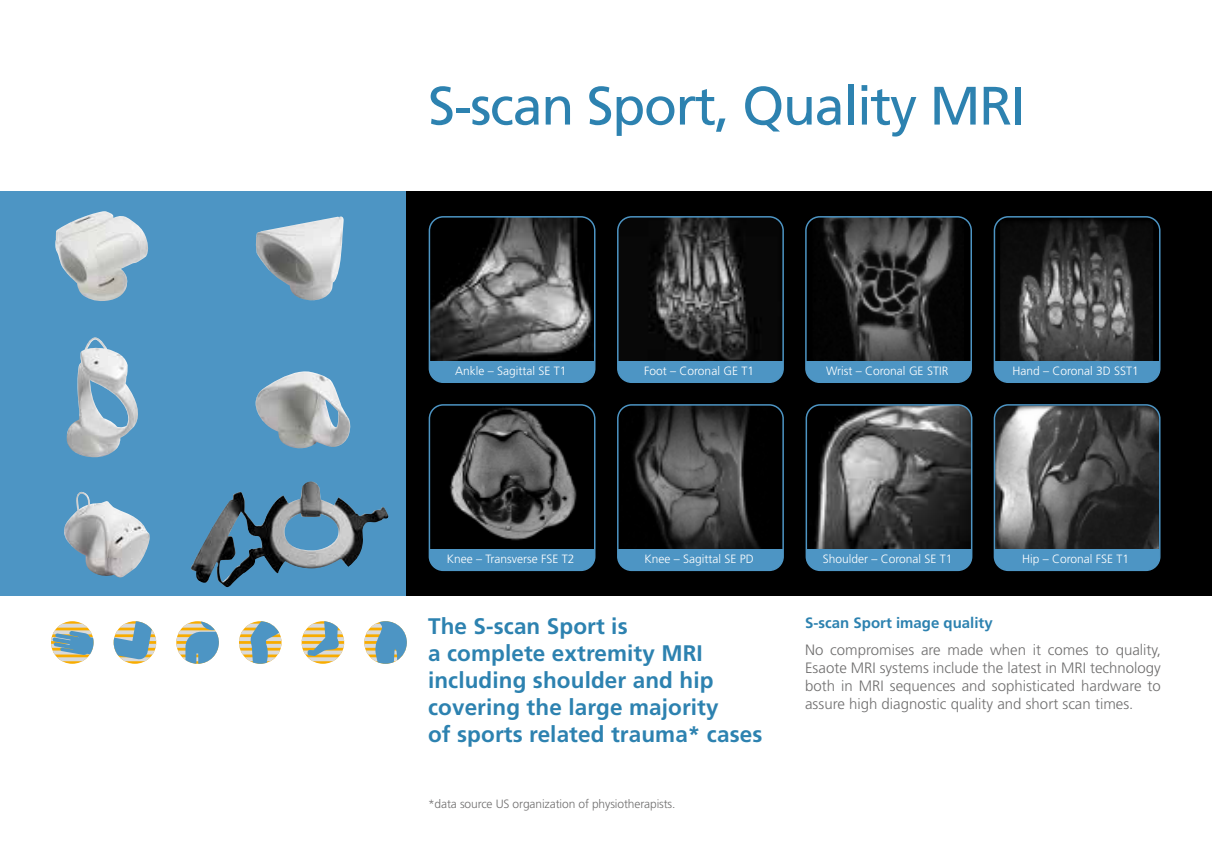
<style>
.page{position:relative;width:1212px;height:851px;background:#fff}
.page>*{position:absolute;margin:0;border:0;box-sizing:border-box;transform-origin:0 0}
.t1{font:54px "Frutiger";letter-spacing:-.025em;color:#2d82b0}
.t2{font:700 22.5px/27px "Frutiger";letter-spacing:.005em;color:#2d82b0}
.t3{font:300 15px/18px "Frutiger";color:#706f6f;text-align:justify}
.t4{font:700 15px "Frutiger";color:#2d82b0}
.t5{font:300 12px "Frutiger";color:#fff}
.t6{font:300 12px "Frutiger";letter-spacing:-.01em;color:#706f6f}
</style>
<div class="page">
<div style="left:0;top:191px;width:407px;height:404px;background:#4d95c4"></div>
<div style="left:407px;top:191px;width:805px;height:404px;background:#000"></div>
<img style="left:429px;top:217px;width:166px;height:144px">
<div style="left:429px;top:361px;width:166px;height:21px;background:#4d95c4"></div>
<div style="left:429px;top:216px;width:166px;height:167px;border:2px solid #4d95c4;border-radius:14px"></div>
<img style="left:450px;top:407px;width:127px;height:134px">
<div style="left:429px;top:549px;width:166px;height:21px;background:#4d95c4"></div>
<div style="left:429px;top:404px;width:166px;height:167px;border:2px solid #4d95c4;border-radius:14px"></div>
<img style="left:618px;top:405px;width:165px;height:144px">
<div style="left:618px;top:549px;width:165px;height:21px;background:#4d95c4"></div>
<div style="left:617px;top:404px;width:167px;height:167px;border:2px solid #4d95c4;border-radius:14px"></div>
<img style="left:808px;top:405px;width:164px;height:144px">
<div style="left:806px;top:549px;width:166px;height:21px;background:#4d95c4"></div>
<div style="left:805px;top:404px;width:167px;height:167px;border:2px solid #4d95c4;border-radius:14px"></div>
<img style="left:994px;top:405px;width:166px;height:144px">
<div style="left:994px;top:549px;width:166px;height:21px;background:#4d95c4"></div>
<div style="left:994px;top:404px;width:166px;height:167px;border:2px solid #4d95c4;border-radius:14px"></div>
<img style="left:618px;top:217px;width:165px;height:144px">
<div style="left:618px;top:361px;width:165px;height:21px;background:#4d95c4"></div>
<div style="left:617px;top:216px;width:167px;height:167px;border:2px solid #4d95c4;border-radius:14px"></div>
<img style="left:812px;top:217px;width:152px;height:144px">
<div style="left:806px;top:361px;width:165px;height:21px;background:#4d95c4"></div>
<div style="left:805px;top:216px;width:167px;height:167px;border:2px solid #4d95c4;border-radius:14px"></div>
<img style="left:1000px;top:217px;width:153px;height:144px">
<div style="left:994px;top:361px;width:166px;height:21px;background:#4d95c4"></div>
<div style="left:994px;top:216px;width:166px;height:167px;border:2px solid #4d95c4;border-radius:14px"></div>
<img style="left:255px;top:371px;width:96px;height:78px">
<img style="left:64px;top:492px;width:86px;height:86px">
<img style="left:55px;top:211px;width:93px;height:90px">
<img style="left:256px;top:216px;width:88px;height:84px">
<img style="left:67px;top:337px;width:71px;height:121px">
<img style="left:191px;top:481px;width:198px;height:107px">
<svg style="left:51px;top:621px;width:43px;height:42px"></svg>
<svg style="left:51px;top:623px;width:43px;height:38px"></svg>
<div style="left:114px;top:621px;width:42px;height:42px;background:#f0b83a;border-radius:50%"></div>
<svg style="left:114px;top:621px;width:42px;height:40px"></svg>
<svg style="left:176px;top:621px;width:43px;height:42px"></svg>
<svg style="left:364px;top:621px;width:43px;height:42px"></svg>
<svg style="left:239px;top:621px;width:42px;height:42px"></svg>
<div style="left:302px;top:621px;width:42px;height:42px;background:#f0b83a;border-radius:50%"></div>
<svg style="left:302px;top:621px;width:42px;height:40px"></svg>
<h1 class="t1" style="left:428px;top:74px;width:599px">S-scan Sport, Quality MRI</h1>
<p class="t5" style="left:455px;top:364px;width:113px">Ankle – Sagittal SE T1</p>
<p class="t5" style="left:644px;top:364px;width:111px">Foot – Coronal GE T1</p>
<p class="t5" style="left:826px;top:364px;width:124px">Wrist – Coronal GE STIR</p>
<p class="t5" style="left:1012px;top:364px;width:128px">Hand – Coronal 3D SST1</p>
<p class="t5" style="left:447px;top:552px;width:129px">Knee – Transverse FSE T2</p>
<p class="t5" style="left:644px;top:552px;width:111px">Knee – Sagittal SE PD</p>
<p class="t5" style="left:823px;top:552px;width:131px">Shoulder – Coronal SE T1</p>
<p class="t5" style="left:1022px;top:552px;width:109px">Hip – Coronal FSE T1</p>
<h2 class="t2" style="left:428px;top:612px;width:336px">The S-scan Sport is<br>a complete extremity MRI including shoulder and hip covering the large majority<br>of sports related trauma* cases</h2>
<p class="t6" style="left:428px;top:797px;width:249px">*data source US organization of physiotherapists.</p>
<p class="t4" style="left:805px;top:614px;width:189px">S-scan Sport image quality</p>
<p class="t3" style="left:805px;top:641px;width:357px">No compromises are made when it comes to quality, Esaote MRI systems include the latest in MRI technology both in MRI sequences and sophisticated hardware to assure high diagnostic quality and short scan times.</p>
</div>
